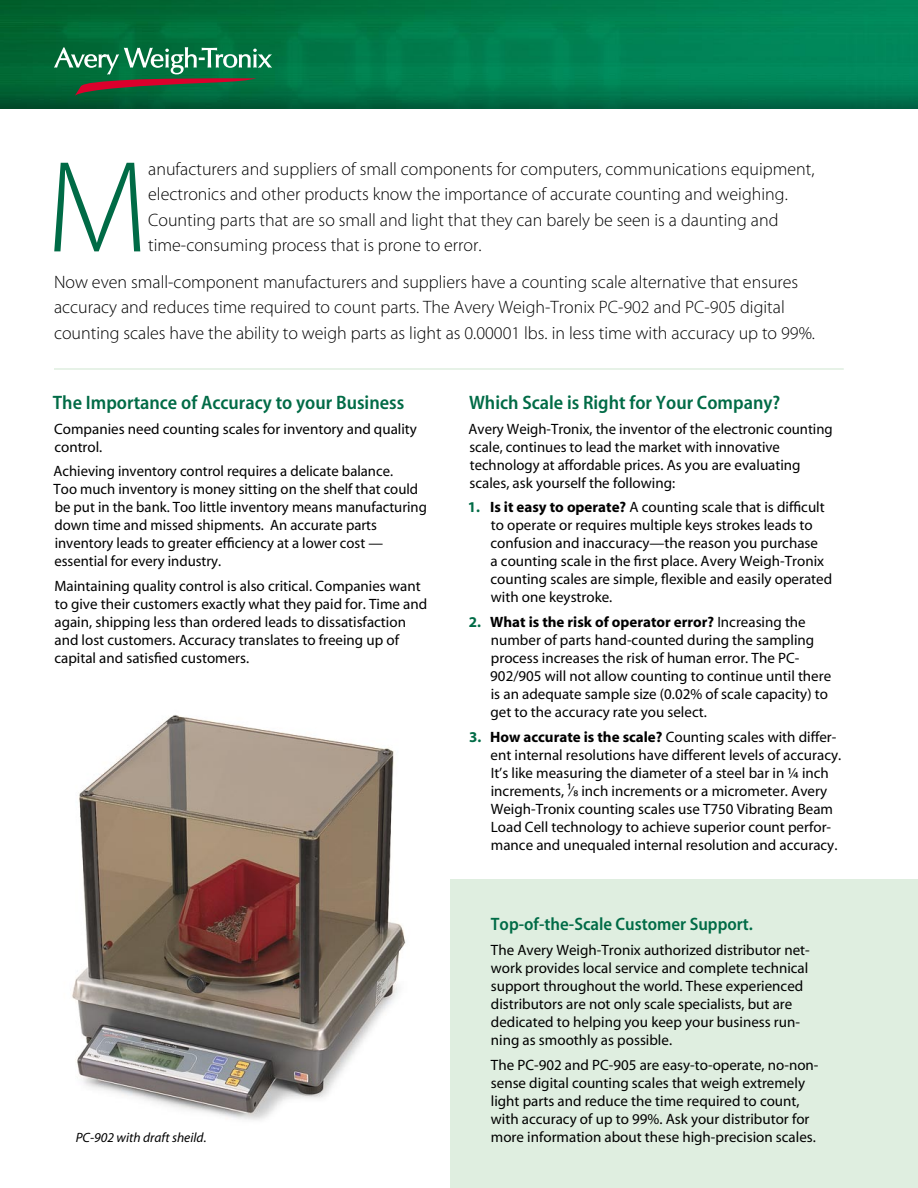
<style>
.page{position:relative;width:918px;height:1188px;background:#fff}
.page>*{position:absolute;margin:0;border:0;box-sizing:border-box;transform-origin:0 0}
.t1{font:131.55px "Myriad MM 215 600";color:#006b46}
.t2{font:19.5px "Myriad MM 565 520";color:#006b46}
.t3{font:18px/25.5px "Myriad MM 215 600";color:#000}
.t4{font:18px "Myriad MM 565 520";color:#006b46}
.t5{font:15px/18px "Myriad MM 400 600";color:#000}
.t6{font:15px "Myriad MM 700 600";color:#000}
.t7{font:13.5px "Myriad MM It 400 600";color:#000}
.s1{font-family:"Myriad MM 700 600";color:#006b46}
.s2{font-family:"Myriad MM 700 600"}
.s3{color:#006b46}
.s4{font-family:"Myriad MM 400 600"}
.s5{font-family:"Myriad Pro"}
</style>
<div class="page">
<div style="left:450px;top:879px;width:468px;height:309px;background:#dfeee0"></div>
<img style="left:0;top:0;width:918px;height:108px">
<svg style="left:54px;top:47px;width:218px;height:49px;background:#367755"></svg>
<img style="left:72px;top:715px;width:334px;height:405px">
<hr style="left:54px;top:368px;width:790px;height:2px;background:#dfeee0">
<h1 class="t1" style="left:46px;top:144px;width:104px">M</h1>
<p class="t3" style="left:148px;top:157px;width:668px">anufacturers and suppliers of small components for computers, communications equipment, electronics and other products know the importance of accurate counting and weighing.<br>Counting parts that are so small and light that they can barely be seen is a daunting and time-consuming process that is prone to error.</p>
<p class="t3" style="left:54px;top:270px;width:763px">Now even small-component manufacturers and suppliers have a counting scale alternative that ensures accuracy and reduces time required to count parts. The Avery Weigh-Tronix PC-902 and PC-905 digital counting scales have the ability to weigh parts as light as 0.00001 lbs. in less time with accuracy up to 99%.</p>
<h2 class="t2" style="left:53px;top:393px;width:353px">The Importance of Accuracy to your Business</h2>
<p class="t5" style="left:54px;top:420px;width:364px">Companies need counting scales for inventory and quality control.</p>
<p class="t5" style="left:54px;top:463px;width:375px">Achieving inventory control requires a delicate balance.<br>Too much inventory is money sitting on the shelf that could be put in the bank. Too little inventory means manufacturing down time and missed shipments. An accurate parts inventory leads to greater efficiency at a lower cost — essential for every industry.</p>
<p class="t5" style="left:54px;top:578px;width:374px">Maintaining quality control is also critical. Companies want to give their customers exactly what they paid for. Time and again, shipping less than ordered leads to dissatisfaction and lost customers. Accuracy translates to freeing up of capital and satisfied customers.</p>
<p class="t7" style="left:76px;top:1131px;width:132px">PC-902 with draft sheild.</p>
<h2 class="t2" style="left:469px;top:393px;width:313px">Which Scale is Right for Your Company?</h2>
<p class="t5" style="left:469px;top:420px;width:366px">Avery Weigh-Tronix, the inventor of the electronic counting scale, continues to lead the market with innovative technology at affordable prices. As you are evaluating scales, ask yourself the following:</p>
<p class="t5" style="left:491px;top:499px;width:343px;text-indent:-23px"><span class="s1">1.</span> <span class="s2">Is it easy to operate?</span> A counting scale that is difficult to operate or requires multiple keys strokes leads to confusion and inaccuracy—the reason you purchase<br>a counting scale in the first place. Avery Weigh-Tronix counting scales are simple, flexible and easily operated with one keystroke.</p>
<p class="t6" style="left:469px;top:615px;width:339px"><span class="s3">2.</span> What is the risk of operator error? <span class="s4">Increasing the</span></p>
<p class="t5" style="left:490px;top:632px;width:342px">number of parts hand-counted during the sampling process increases the risk of human error. The PC-902/905 will not allow counting to continue until there is an adequate sample size (0.02% of scale capacity) to get to the accuracy rate you select.</p>
<p class="t5" style="left:491px;top:729px;width:352px;text-indent:-21px"><span class="s1">3.</span> <span class="s2">How accurate is the scale?</span> Counting scales with differ&shy;ent internal resolutions have different levels of accuracy.<br>It’s like measuring the diameter of a steel bar in ¼ inch increments, <span class="s5">¹⁄₈</span> inch increments or a micrometer. Avery Weigh-Tronix counting scales use T750 Vibrating Beam Load Cell technology to achieve superior count perfor&shy;mance and unequaled internal resolution and accuracy.</p>
<p class="t4" style="left:491px;top:915px;width:264px">Top-of-the-Scale Customer Support.</p>
<p class="t5" style="left:491px;top:942px;width:320px">The Avery Weigh-Tronix authorized distributor net&shy;work provides local service and complete technical support throughout the world. These experienced distributors are not only scale specialists, but are dedicated to helping you keep your business run&shy;ning as smoothly as possible.</p>
<p class="t5" style="left:491px;top:1056px;width:329px">The PC-902 and PC-905 are easy-to-operate, no-non&shy;sense digital counting scales that weigh extremely light parts and reduce the time required to count, with accuracy of up to 99%. Ask your distributor for more information about these high-precision scales.</p>
</div>
